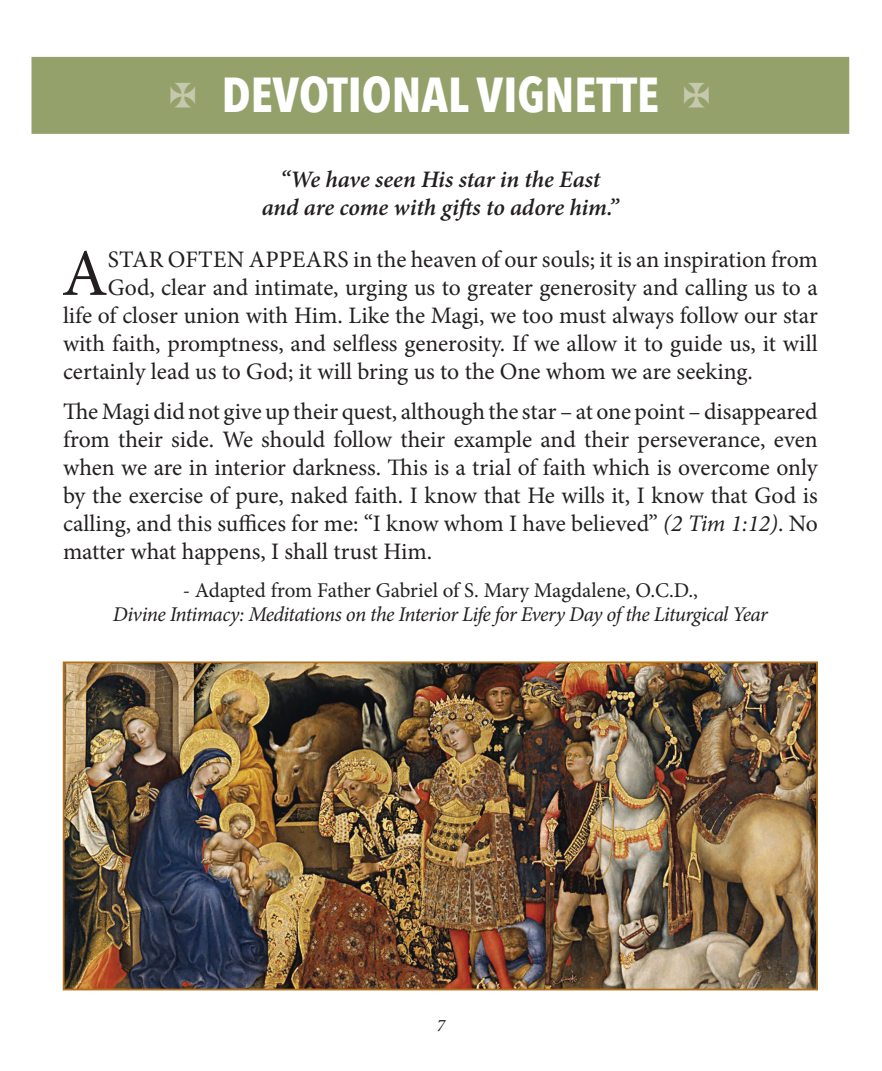
<style>
.page{position:relative;width:882px;height:1071px;background:#fff}
.page>*{position:absolute;margin:0;border:0;box-sizing:border-box;transform-origin:0 0}
.t1{font:66.67px "Minion Pro";color:#231f20}
.t2{font:700 49px "Avenir Next Condensed";color:#fff}
.t3{font:23.62px/28px "Minion Pro";color:#231f20;text-align:justify}
.t4{font:italic 600 23.62px/28px "Minion Pro";letter-spacing:-.005em;color:#231f20;text-align:center}
.t5{font:italic 21px "Minion Pro";letter-spacing:-.03em;color:#231f20}
.t6{font:21px "Minion Pro";letter-spacing:-.005em;color:#231f20}
.t7{font:italic 17.5px "Minion Pro";color:#231f20}
.s1{font-style:italic}
</style>
<div class="page">
<div style="left:32px;top:57px;width:817px;height:77px;background:#94a16b"></div>
<img style="left:66px;top:665px;width:749px;height:322px">
<div style="left:63px;top:662px;width:755px;height:328px;border:2px solid #b1701a"></div>
<h2 class="t2" style="left:170px;top:65px;width:542px"><sup>+</sup> DEVOTIONAL VIGNETTE <sup>+</sup></h2>
<p class="t4" style="left:262px;top:165px;width:359px">“We have seen His star in the East and are come with gifts to adore him.”</p>
<h1 class="t1" style="left:62px;top:229px;width:48px">A</h1>
<p class="t3" style="left:108px;top:245px;width:711px">STAR OFTEN APPEARS in the heaven of our souls; it is an inspiration from</p>
<p class="t3" style="left:108px;top:273px;width:711px">God, clear and intimate, urging us to greater generosity and calling us to a</p>
<p class="t3" style="left:63px;top:301px;width:756px">life of closer union with Him. Like the Magi, we too must always follow our star</p>
<p class="t3" style="left:63px;top:329px;width:756px">with faith, promptness, and selfless generosity. If we allow it to guide us, it will</p>
<p class="t3" style="left:63px;top:357px;width:691px">certainly lead us to God; it will bring us to the One whom we are seeking.</p>
<p class="t3" style="left:63px;top:398px;width:756px">The Magi did not give up their quest, although the star – at one point – disappeared from their side. We should follow their example and their perseverance, even when we are in interior darkness. This is a trial of faith which is overcome only by the exercise of pure, naked faith. I know that He wills it, I know that God is calling, and this suffices for me: “I know whom I have believed” <span class="s1">(2 Tim 1:12)</span>. No matter what happens, I shall trust Him.</p>
<p class="t6" style="left:183px;top:576px;width:517px">- Adapted from Father Gabriel of S. Mary Magdalene, O.C.D.,</p>
<p class="t5" style="left:113px;top:600px;width:656px">Divine Intimacy: Meditations on the Interior Life for Every Day of the Liturgical Year</p>
<p class="t7" style="left:437px;top:1013px;width:10px">7</p>
</div>
